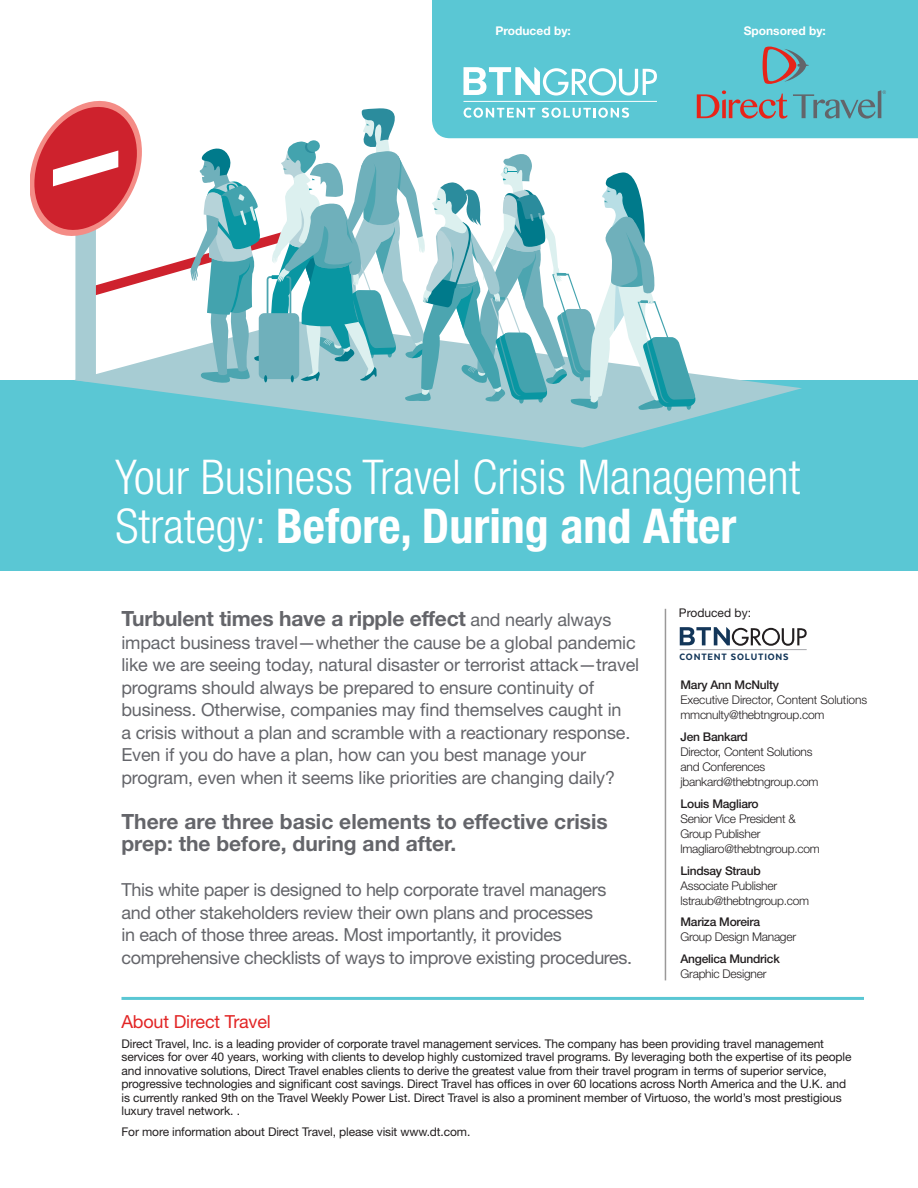
<style>
.page{position:relative;width:918px;height:1188px;background:#fff}
.page>*{position:absolute;margin:0;border:0;box-sizing:border-box;transform-origin:0 0}
.t1{font:300 condensed 48px/49.5px "Helvetica Neue LT Std";color:#fff}
.t2{font:700 21px/22.5px "Helvetica Neue LT Std";color:#64656a}
.t3{font:18px/22.5px "Helvetica Neue LT Std";letter-spacing:-.01em;color:#64656a}
.t4{font:18px "Helvetica Neue LT Std";letter-spacing:-.01em;color:#e22525}
.BODY_COPY{font:12px/13.5px "Helvetica Neue LT Std";letter-spacing:-.01em;color:#231f20}
.t5{font:300 12px/15px "Helvetica Neue LT Std";letter-spacing:-.02em;color:#231f20}
.t6{font:500 12px/15px "Helvetica Neue LT Std";letter-spacing:-.02em;color:#231f20}
.BODY_COPY-2{font:700 12px "Helvetica Neue LT Std";color:#fff}
.t7{font:800 10.65px "Texta Narrow Alt";letter-spacing:.075em;color:#133659;scale:1.05 1}
.s1{font-weight:700}
.s2{font-weight:400;font-size:18px}
.s3{font-weight:500}
.s4{font-weight:300}
</style>
<div class="page">
<div style="left:0;top:380px;width:918px;height:191px;background:#5ac7d4"></div>
<div style="left:432px;top:0;width:486px;height:138px;background:#5ac7d4"></div>
<svg style="left:680px;top:627px;width:127px;height:19px"></svg>
<hr style="left:680px;top:649px;width:127px;height:1px;background:#a8a9ad">
<hr style="left:122px;top:997px;width:742px;height:3px;background:#5ac7d4">
<svg style="left:323px;top:413px;width:387px;height:35px"></svg>
<hr style="left:665px;top:609px;width:1px;height:371px;background:#9a9999">
<svg style="left:30px;top:47px;width:856px;height:366px"></svg>
<p class="BODY_COPY-2" style="left:495px;top:23px;width:77px">Produced by:</p>
<p class="BODY_COPY-2" style="left:744px;top:23px;width:84px">Sponsored by:</p>
<p class="t1" style="left:116px;top:451px;width:687px">Your Business Travel Crisis Management<br>Strategy: <span class="s1">Before, During and After</span></p>
<p class="t2" style="left:122px;top:607px;width:491px">Turbulent times have a ripple effect <span class="s2">and nearly always</span></p>
<p class="t3" style="left:122px;top:631px;width:519px">impact business travel—whether the cause be a global pandemic like we are seeing today, natural disaster or terrorist attack—travel programs should always be prepared to ensure continuity of business. Otherwise, companies may find themselves caught in<br>a crisis without a plan and scramble with a reactionary response.<br>Even if you do have a plan, how can you best manage your program, even when it seems like priorities are changing daily?</p>
<p class="t2" style="left:122px;top:810px;width:488px">There are three basic elements to effective crisis prep: the before, during and after.</p>
<p class="t3" style="left:122px;top:879px;width:512px">This white paper is designed to help corporate travel managers and other stakeholders review their own plans and processes<br>in each of those three areas. Most importantly, it provides comprehensive checklists of ways to improve existing procedures.</p>
<p class="BODY_COPY" style="left:679px;top:606px;width:74px">Produced by:</p>
<p class="t7" style="left:679px;top:651px;width:106px">CONTENT SOLUTIONS</p>
<p class="t5" style="left:680px;top:677px;width:188px"><span class="s3">Mary Ann McNulty<br></span>Executive Director, Content Solutions mmcnulty@thebtngroup.com</p>
<p class="t5" style="left:680px;top:729px;width:140px"><span class="s3">Jen Bankard<br></span>Director, Content Solutions and Conferences jbankard@thebtngroup.com</p>
<p class="t5" style="left:680px;top:796px;width:141px"><span class="s3">Louis Magliaro<br></span>Senior Vice President &amp;<br>Group Publisher lmagliaro@thebtngroup.com</p>
<p class="t5" style="left:680px;top:863px;width:130px"><span class="s3">Lindsay Straub<br></span>Associate Publisher lstraub@thebtngroup.com</p>
<p class="t5" style="left:680px;top:914px;width:117px"><span class="s3">Mariza Moreira<br></span>Group Design Manager</p>
<p class="t6" style="left:680px;top:951px;width:101px">Angelica Mundrick<br><span class="s4">Graphic Designer</span></p>
<p class="t4" style="left:122px;top:1011px;width:151px">About Direct Travel</p>
<p class="BODY_COPY" style="left:122px;top:1037px;width:732px">Direct Travel, Inc. is a leading provider of corporate travel management services. The company has been providing travel management services for over 40 years, working with clients to develop highly customized travel programs. By leveraging both the expertise of its people and innovative solutions, Direct Travel enables clients to derive the greatest value from their travel program in terms of superior service, progressive technologies and significant cost savings. Direct Travel has offices in over 60 locations across North America and the U.K. and is currently ranked 9th on the Travel Weekly Power List. Direct Travel is also a prominent member of Virtuoso, the world’s most prestigious luxury travel network. .</p>
<p class="BODY_COPY" style="left:122px;top:1125px;width:350px">For more information about Direct Travel, please visit www.dt.com.</p>
</div>
